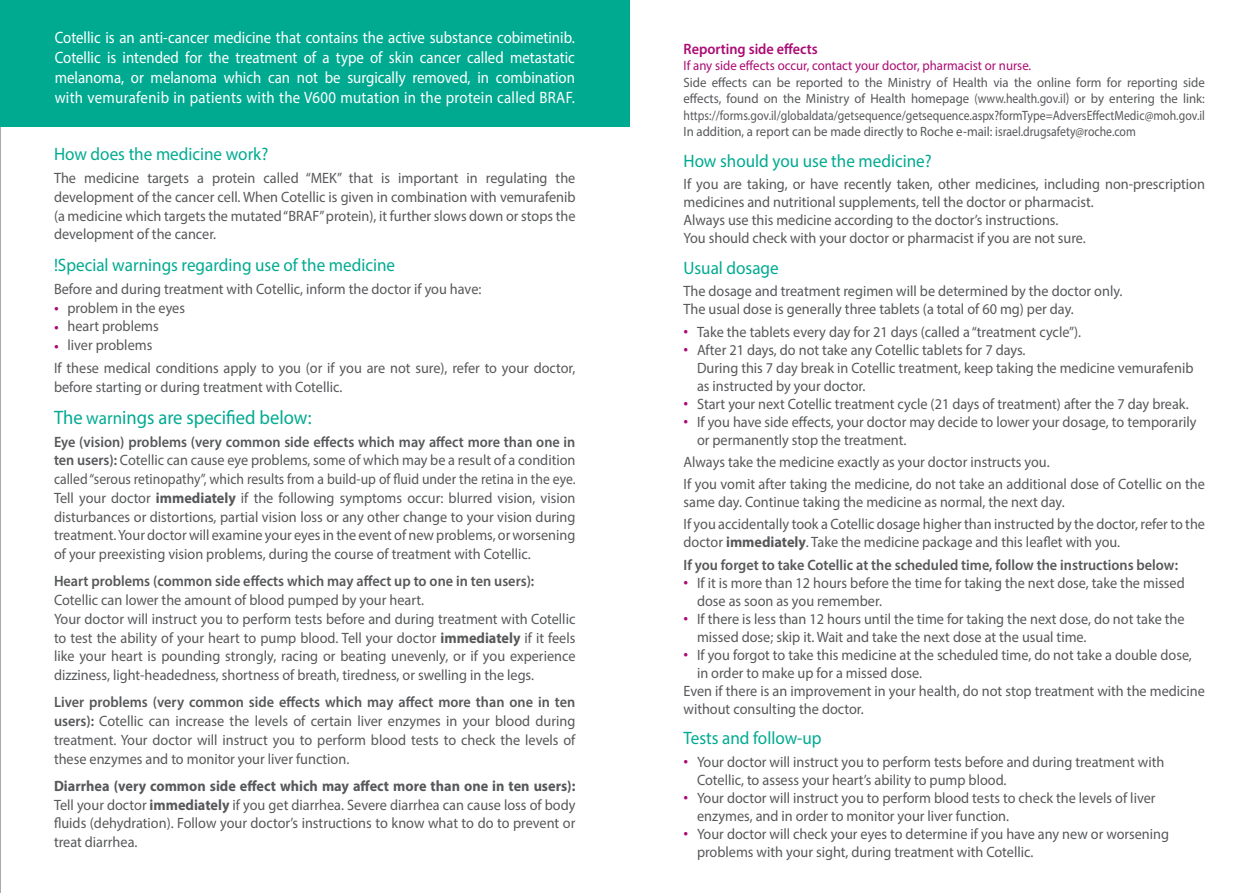
<style>
.page{position:relative;width:1259px;height:893px;background:#fff}
.page>*{position:absolute;margin:0;border:0;box-sizing:border-box;transform-origin:0 0}
.t1{font:19.5px "Myriad Pro";color:#00aa91;scale:.95 1}
.t2{font:18px "Myriad Pro";color:#00aa91;scale:.95 1}
.t3{font:16.5px/19.8px "Myriad Pro";letter-spacing:.02em;color:#fff;text-align:justify;scale:.9 1}
.t4{font:15px/18.8px "Myriad Pro";color:#57585a;scale:.95 1}
.t5{font:600 15px/22.2px "Myriad Pro";color:#57585a;scale:.95 1}
.t6{font:600 15px "Myriad Pro";color:#aa0a73;scale:.95 1}
.t7{font:13.5px/16.5px "Myriad Pro";color:#57585a;text-align:justify;scale:.95 1}
.t8{font:13.5px "Myriad Pro";color:#aa0a73;scale:.95 1}
.s1{font-family:"Imago";color:#aa0a73}
.s2{font-size:18px}
.s3{font-weight:600}
.s4{font-weight:700}
.s5{font-stretch:condensed;font-size:15px}
.s6{font-weight:400}
</style>
<div class="page">
<hr style="left:0;top:0;width:1px;height:893px;background:#555659">
<div style="left:0;top:0;width:629px;height:126px;background:#00aa91"></div>
<p class="t3" style="left:55px;top:28px;width:579px">Cotellic is an anti-cancer medicine that contains the active substance cobimetinib.<br>Cotellic is intended for the treatment of a type of skin cancer called metastatic melanoma, or melanoma which can not be surgically removed, in combination with vemurafenib in patients with the V600 mutation in the protein called BRAF.</p>
<p class="t2" style="left:54px;top:143px;width:227px">How does the medicine work?</p>
<p class="t4" style="left:54px;top:169px;width:550px;text-align:justify">The medicine targets a protein called “MEK” that is important in regulating the development of the cancer cell. When Cotellic is given in combination with vemurafenib (a medicine which targets the mutated “BRAF” protein), it further slows down or stops the development of the cancer.</p>
<p class="t2" style="left:54px;top:254px;width:360px">!Special warnings regarding use of the medicine</p>
<p class="t4" style="left:54px;top:279px;width:451px">Before and during treatment with Cotellic, inform the doctor if you have:</p>
<p class="t4" style="left:54px;top:298px;width:139px"><span class="s1">•</span> problem in the eyes</p>
<p class="t4" style="left:54px;top:317px;width:112px"><span class="s1">•</span> heart problems</p>
<p class="t4" style="left:54px;top:333px;width:550px;line-height:23px"><span class="s1">•</span> liver problems<br>If these medical conditions apply to you (or if you are not sure), refer to your doctor,</p>
<p class="t4" style="left:54px;top:377px;width:305px">before starting or during treatment with Cotellic.</p>
<h1 class="t1" style="left:54px;top:405px;width:273px">The <span class="s2">warn</span>ings are specified below:</h1>
<p class="t4" style="left:54px;top:432px;width:550px;text-align:justify"><span class="s3">Eye (vision) problems (very common side effects which may affect more than one in ten users):</span> Cotellic can cause eye problems, some of which may be a result of a condition called “serous retinopathy”, which results from a build-up of fluid under the retina in the eye.<br>Tell your doctor <span class="s4">immediately</span> if the following symptoms occur: blurred vision, vision disturbances or distortions, partial vision loss or any other change to your vision during treatment. Your doctor will examine your eyes in the event of new problems, or worsening of your preexisting vision problems, during the course of treatment with Cotellic.</p>
<p class="t5" style="left:54px;top:570px;width:507px">Heart problems (common side effects which may affect up to one in ten users):</p>
<p class="t4" style="left:54px;top:590px;width:550px">Cotellic can lower the amount of blood pumped by your heart.<br>Your doctor will instruct you to perform tests before and during treatment with Cotellic to test the ability of your heart to pump blood. Tell your doctor <span class="s4">immediately</span> if it feels like your heart is pounding strongly, racing or beating unevenly, or if you experience dizziness, light-headedness, shortness of breath, tiredness, or swelling in the legs.</p>
<p class="t4" style="left:54px;top:693px;width:550px;text-align:justify"><span class="s3">Liver problems (very common side effects which may affect more than one in ten users):</span> Cotellic can increase the levels of certain liver enzymes in your blood during treatment. Your doctor will instruct you to perform blood tests to check the levels of these enzymes and to monitor your liver function.</p>
<p class="t4" style="left:54px;top:776px;width:550px;text-align:justify"><span class="s4">Diarrhea (very common side effect which may affect more than one in ten users):<br></span>Tell your doctor <span class="s4">immediately</span> if you get diarrhea. Severe diarrhea can cause loss of body fluids (dehydration). Follow your doctor’s instructions to know what to do to prevent or treat diarrhea.</p>
<p class="t6" style="left:683px;top:39px;width:143px">Reporting side effects</p>
<p class="t8" style="left:683px;top:57px;width:367px">If any side effects occur, contact your doctor, pharmacist or nurse.</p>
<p class="t7" style="left:683px;top:74px;width:550px">Side effects can be reported to the Ministry of Health via the online form for reporting side effects, found on the Ministry of Health homepage (www.health.gov.il<span class="s5">)</span> or by entering the link: https://forms.gov.il/globaldata/getsequence/getsequence.aspx?formType=AdversEffectMedic@moh.gov.il In addition, a report can be made directly to Roche e-mail: israel.drugsafety@roche.com</p>
<p class="t2" style="left:683px;top:150px;width:263px">How should you use the medicine?</p>
<p class="t4" style="left:683px;top:175px;width:550px;line-height:18px">If you are taking, or have recently taken, other medicines, including non-prescription medicines and nutritional supplements, tell the doctor or pharmacist.<br>Always use this medicine according to the doctor’s instructions.<br>You should check with your doctor or pharmacist if you are not sure.</p>
<p class="t2" style="left:683px;top:257px;width:102px">Usual dosage</p>
<p class="t4" style="left:683px;top:282px;width:463px;line-height:18px">The dosage and treatment regimen will be determined by the doctor only.<br>The usual dose is generally three tablets (a total of 60 mg) per day.</p>
<p class="t4" style="left:683px;top:322px;width:420px"><span class="s1">•</span> Take the tablets every day for 21 days (called a “treatment cycle”).</p>
<p class="t4" style="left:697px;top:340px;width:524px;line-height:18px;text-indent:-13px"><span class="s1">•</span> After 21 days, do not take any Cotellic tablets for 7 days.<br>During this 7 day break in Cotellic treatment, keep taking the medicine vemurafenib as instructed by your doctor.</p>
<p class="t4" style="left:683px;top:394px;width:533px"><span class="s1">•</span> Start your next Cotellic treatment cycle (21 days of treatment) after the 7 day break.</p>
<p class="t4" style="left:697px;top:412px;width:527px;line-height:18px;text-indent:-13px"><span class="s1">•</span> If you have side effects, your doctor may decide to lower your dosage, to temporarily or permanently stop the treatment.</p>
<p class="t4" style="left:683px;top:450px;width:550px;line-height:22.2px">Always take the medicine exactly as your doctor instructs you.<br>If you vomit after taking the medicine, do not take an additional dose of Cotellic on the</p>
<p class="t4" style="left:683px;top:491px;width:550px;line-height:22.2px">same day. Continue taking the medicine as normal, the next day.<br>If you accidentally took a Cotellic dosage higher than instructed by the doctor, refer to the</p>
<p class="t5" style="left:683px;top:531px;width:522px"><span class="s6">doctor</span> <span class="s4">immediately</span><span class="s6">. Take the medicine package and this leaflet with you.<br></span>If you forget to take Cotellic at the scheduled time, follow the instructions below:</p>
<p class="t4" style="left:697px;top:573px;width:515px;line-height:18px;text-indent:-13px"><span class="s1">•</span> If it is more than 12 hours before the time for taking the next dose, take the missed dose as soon as you remember.</p>
<p class="t4" style="left:697px;top:609px;width:515px;line-height:18px;text-indent:-13px"><span class="s1">•</span> If there is less than 12 hours until the time for taking the next dose, do not take the missed dose; skip it. Wait and take the next dose at the usual time.</p>
<p class="t4" style="left:683px;top:645px;width:536px"><span class="s1">•</span> If you forgot to take this medicine at the scheduled time, do not take a double dose,</p>
<p class="t4" style="left:697px;top:663px;width:238px">in order to make up for a missed dose.</p>
<p class="t4" style="left:683px;top:681px;width:550px">Even if there is an improvement in your health, do not stop treatment with the medicine</p>
<p class="t4" style="left:683px;top:699px;width:191px">without consulting the doctor.</p>
<p class="t2" style="left:683px;top:727px;width:147px">Tests and follow-up</p>
<p class="t4" style="left:697px;top:752px;width:493px;line-height:18px;text-indent:-13px"><span class="s1">•</span> Your doctor will instruct you to perform tests before and during treatment with<br>Cotellic, to assess your heart’s ability to pump blood.</p>
<p class="t4" style="left:697px;top:788px;width:484px;line-height:18px;text-indent:-13px"><span class="s1">•</span> Your doctor will instruct you to perform blood tests to check the levels of liver enzymes, and in order to monitor your liver function.</p>
<p class="t4" style="left:697px;top:824px;width:498px;line-height:18px;text-indent:-13px"><span class="s1">•</span> Your doctor will check your eyes to determine if you have any new or worsening problems with your sight, during treatment with Cotellic.</p>
</div>
